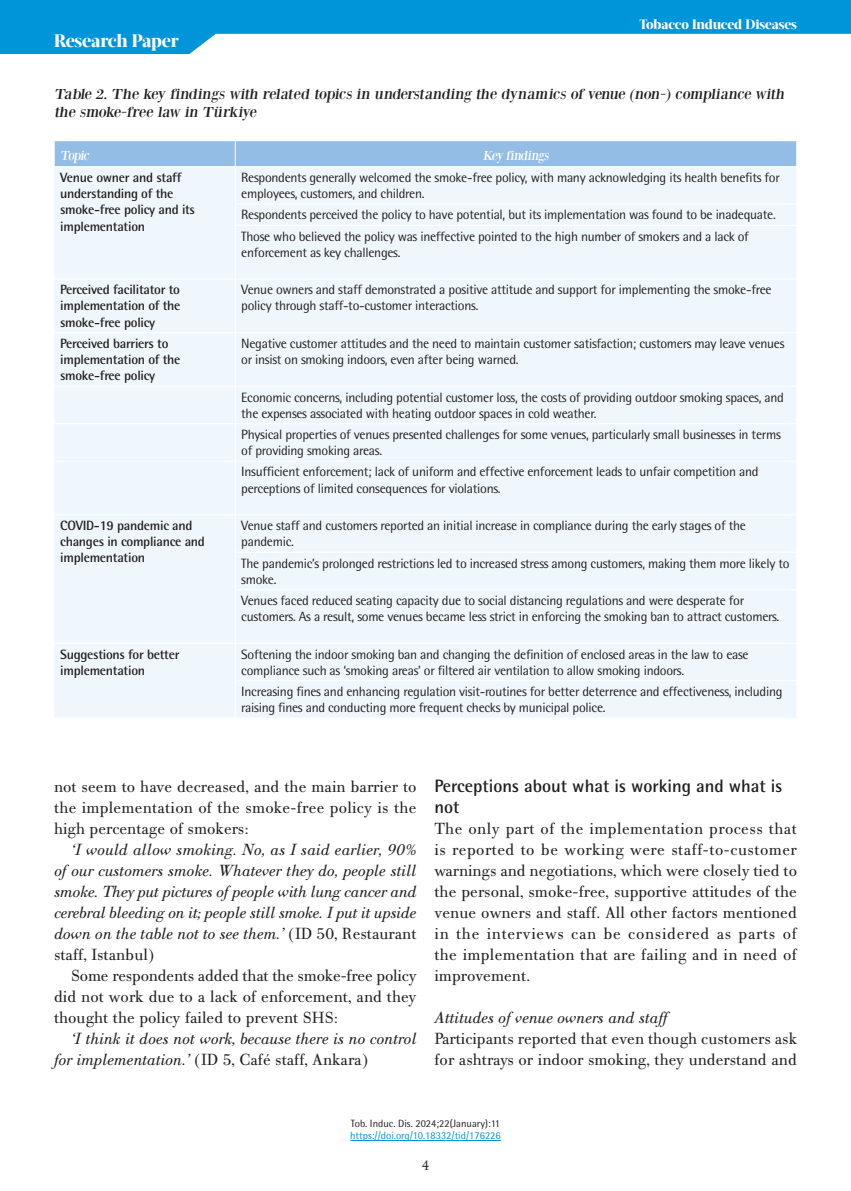
<style>
.page{position:relative;width:851px;height:1191px;background:#fff}
.page>*{position:absolute;margin:0;border:0;box-sizing:border-box;transform-origin:0 0}
.t1{font:700 18px/21px "Rotis Semi Sans Hel";color:#231f20}
.t2{font:800 18px "Acta Display W04";letter-spacing:-.01em;color:#fff}
.t3{font:17.25px/21px "PF Bodoni Text";color:#231f20;text-align:justify}
.t4{font:italic 17.25px/21px "PF Bodoni Text";color:#231f20;text-align:justify}
.t5{font:15px/18px "Bodoni XT";color:#231f20;scale:1.1 1}
.t6{font:15px "PF Bodoni Text";color:#231f20}
.t7{font:13.5px/16.2px "Rotis Semi Sans Hel";letter-spacing:-.02em;color:#231f20}
.t8{font:700 13.5px/16.2px "Rotis Semi Sans Hel";letter-spacing:-.02em;color:#231f20}
.t9{font:800 13.5px "Acta Display W04";letter-spacing:-.01em;color:#fff}
.t10{font:13.5px "Bodoni XT";color:#fff}
.t11{font:10.5px "Rotis Semi Sans Hel";color:#0095d9}
.t12{font:10.5px "Rotis Semi Sans Hel";color:#231f20}
.s1{font-style:normal}
</style>
<div class="page">
<svg style="left:0;top:0;width:850px;height:54px;fill:#0095d9"></svg>
<hr style="left:350px;top:1140px;width:150px;height:1px;background:#0095d9">
<div style="left:54px;top:167px;width:742px;height:551px;background:#f0f7fc"></div>
<hr style="left:235px;top:167px;width:1px;height:37px;background:#fff">
<hr style="left:235px;top:204px;width:561px;height:1px;background:#fff">
<svg style="left:235px;top:205px;width:1px;height:20px"></svg>
<hr style="left:235px;top:225px;width:561px;height:1px;background:#fff">
<hr style="left:235px;top:225px;width:1px;height:54px;background:#fff">
<hr style="left:54px;top:279px;width:181px;height:1px;background:#fff">
<hr style="left:235px;top:279px;width:561px;height:1px;background:#fff">
<hr style="left:235px;top:279px;width:1px;height:53px;background:#fff">
<hr style="left:54px;top:332px;width:181px;height:1px;background:#fff">
<hr style="left:235px;top:332px;width:561px;height:1px;background:#fff">
<hr style="left:235px;top:333px;width:1px;height:53px;background:#fff">
<hr style="left:54px;top:386px;width:181px;height:1px;background:#fff">
<hr style="left:235px;top:386px;width:561px;height:1px;background:#fff">
<hr style="left:235px;top:386px;width:1px;height:37px;background:#fff">
<hr style="left:54px;top:423px;width:181px;height:1px;background:#fff">
<hr style="left:235px;top:423px;width:561px;height:1px;background:#fff">
<hr style="left:235px;top:424px;width:1px;height:37px;background:#fff">
<hr style="left:54px;top:461px;width:181px;height:1px;background:#fff">
<hr style="left:235px;top:461px;width:561px;height:1px;background:#fff">
<hr style="left:235px;top:461px;width:1px;height:53px;background:#fff">
<hr style="left:54px;top:514px;width:181px;height:1px;background:#fff">
<hr style="left:235px;top:514px;width:561px;height:1px;background:#fff">
<hr style="left:235px;top:515px;width:1px;height:37px;background:#fff">
<hr style="left:235px;top:552px;width:561px;height:1px;background:#fff">
<hr style="left:235px;top:552px;width:1px;height:37px;background:#fff">
<hr style="left:235px;top:589px;width:561px;height:1px;background:#fff">
<hr style="left:235px;top:590px;width:1px;height:53px;background:#fff">
<hr style="left:54px;top:643px;width:181px;height:1px;background:#fff">
<hr style="left:235px;top:643px;width:561px;height:1px;background:#fff">
<hr style="left:235px;top:643px;width:1px;height:37px;background:#fff">
<hr style="left:235px;top:680px;width:561px;height:1px;background:#fff">
<hr style="left:235px;top:681px;width:1px;height:37px;background:#fff">
<div style="left:54px;top:141px;width:743px;height:25px;background:#93bde5"></div>
<h1 class="t2" style="left:54px;top:30px;width:126px">Research Paper</h1>
<p class="t9" style="left:639px;top:17px;width:159px">Tobacco Induced Diseases</p>
<p class="t5" style="left:54px;top:85px;width:667px">Table 2. The key findings with related topics in understanding the dynamics of venue (non-) compliance with the smoke-free law in Türkiye</p>
<p class="t10" style="left:60px;top:147px;width:33px">Topic</p>
<p class="t10" style="left:482px;top:147px;width:70px">Key findings</p>
<p class="t8" style="left:60px;top:169px;width:136px">Venue owner and staff understanding of the smoke-free policy and its implementation</p>
<p class="t7" style="left:241px;top:169px;width:540px">Respondents generally welcomed the smoke-free policy, with many acknowledging its health benefits for employees, customers, and children.</p>
<p class="t7" style="left:241px;top:204px;width:536px;line-height:21.1px">Respondents perceived the policy to have potential, but its implementation was found to be inadequate.<br>Those who believed the policy was ineffective pointed to the high number of smokers and a lack of</p>
<p class="t7" style="left:241px;top:244px;width:161px">enforcement as key challenges.</p>
<p class="t8" style="left:60px;top:281px;width:122px;text-align:justify">Perceived facilitator to implementation of the smoke-free policy</p>
<p class="t7" style="left:241px;top:281px;width:531px">Venue owners and staff demonstrated a positive attitude and support for implementing the smoke-free policy through staff-to-customer interactions.</p>
<p class="t8" style="left:60px;top:335px;width:122px">Perceived barriers to implementation of the smoke-free policy</p>
<p class="t7" style="left:241px;top:335px;width:544px">Negative customer attitudes and the need to maintain customer satisfaction; customers may leave venues or insist on smoking indoors, even after being warned.</p>
<p class="t7" style="left:241px;top:389px;width:544px">Economic concerns, including potential customer loss, the costs of providing outdoor smoking spaces, and the expenses associated with heating outdoor spaces in cold weather.</p>
<p class="t7" style="left:241px;top:426px;width:541px">Physical properties of venues presented challenges for some venues, particularly small businesses in terms of providing smoking areas.</p>
<p class="t7" style="left:241px;top:463px;width:518px">Insufficient enforcement; lack of uniform and effective enforcement leads to unfair competition and perceptions of limited consequences for violations.</p>
<p class="t8" style="left:60px;top:517px;width:146px">COVID-19 pandemic and changes in compliance and implementation</p>
<p class="t7" style="left:241px;top:517px;width:506px">Venue staff and customers reported an initial increase in compliance during the early stages of the pandemic.</p>
<p class="t7" style="left:241px;top:555px;width:549px">The pandemic’s prolonged restrictions led to increased stress among customers, making them more likely to smoke.</p>
<p class="t7" style="left:241px;top:592px;width:539px">Venues faced reduced seating capacity due to social distancing regulations and were desperate for customers. As a result, some venues became less strict in enforcing the smoking ban to attract customers.</p>
<p class="t8" style="left:60px;top:645px;width:121px">Suggestions for better implementation</p>
<p class="t7" style="left:241px;top:646px;width:509px">Softening the indoor smoking ban and changing the definition of enclosed areas in the law to ease compliance such as ‘smoking areas’ or filtered air ventilation to allow smoking indoors.</p>
<p class="t7" style="left:241px;top:683px;width:542px">Increasing fines and enhancing regulation visit-routines for better deterrence and effectiveness, including raising fines and conducting more frequent checks by municipal police.</p>
<p class="t3" style="left:54px;top:776px;width:364px">not seem to have decreased, and the main barrier to the implementation of the smoke-free policy is the high percentage of smokers:</p>
<p class="t4" style="left:54px;top:839px;width:364px;text-indent:17px">‘I would allow smoking. No, as I said earlier, 90% of our customers smoke. Whatever they do, people still smoke. They put pictures of people with lung cancer and cerebral bleeding on it; people still smoke. I put it upside down on the table not to see them.’ <span class="s1">(ID 50, Restaurant staff, Istanbul)</span></p>
<p class="t3" style="left:54px;top:965px;width:364px;text-indent:17px">Some respondents added that the smoke-free policy did not work due to a lack of enforcement, and they thought the policy failed to prevent SHS:</p>
<p class="t4" style="left:54px;top:1028px;width:364px;text-indent:17px">‘I think it does not work, because there is no control for implementation.’ <span class="s1">(ID 5, Café staff, Ankara)</span></p>
<h1 class="t1" style="left:434px;top:775px;width:349px">Perceptions about what is working and what is not</h1>
<p class="t3" style="left:434px;top:818px;width:364px">The only part of the implementation process that is reported to be working were staff-to-customer warnings and negotiations, which were closely tied to the personal, smoke-free, supportive attitudes of the venue owners and staff. All other factors mentioned in the interviews can be considered as parts of the implementation that are failing and in need of improvement.</p>
<p class="t4" style="left:434px;top:1007px;width:234px">Attitudes of venue owners and staff</p>
<p class="t3" style="left:434px;top:1028px;width:364px">Participants reported that even though customers ask for ashtrays or indoor smoking, they understand and</p>
<p class="t12" style="left:351px;top:1116px;width:151px">Tob. Induc. Dis. 2024;22(January):11</p>
<p class="t11" style="left:350px;top:1129px;width:152px">https://doi.org/10.18332/tid/176226</p>
<p class="t6" style="left:421px;top:1156px;width:9px">4</p>
</div>
